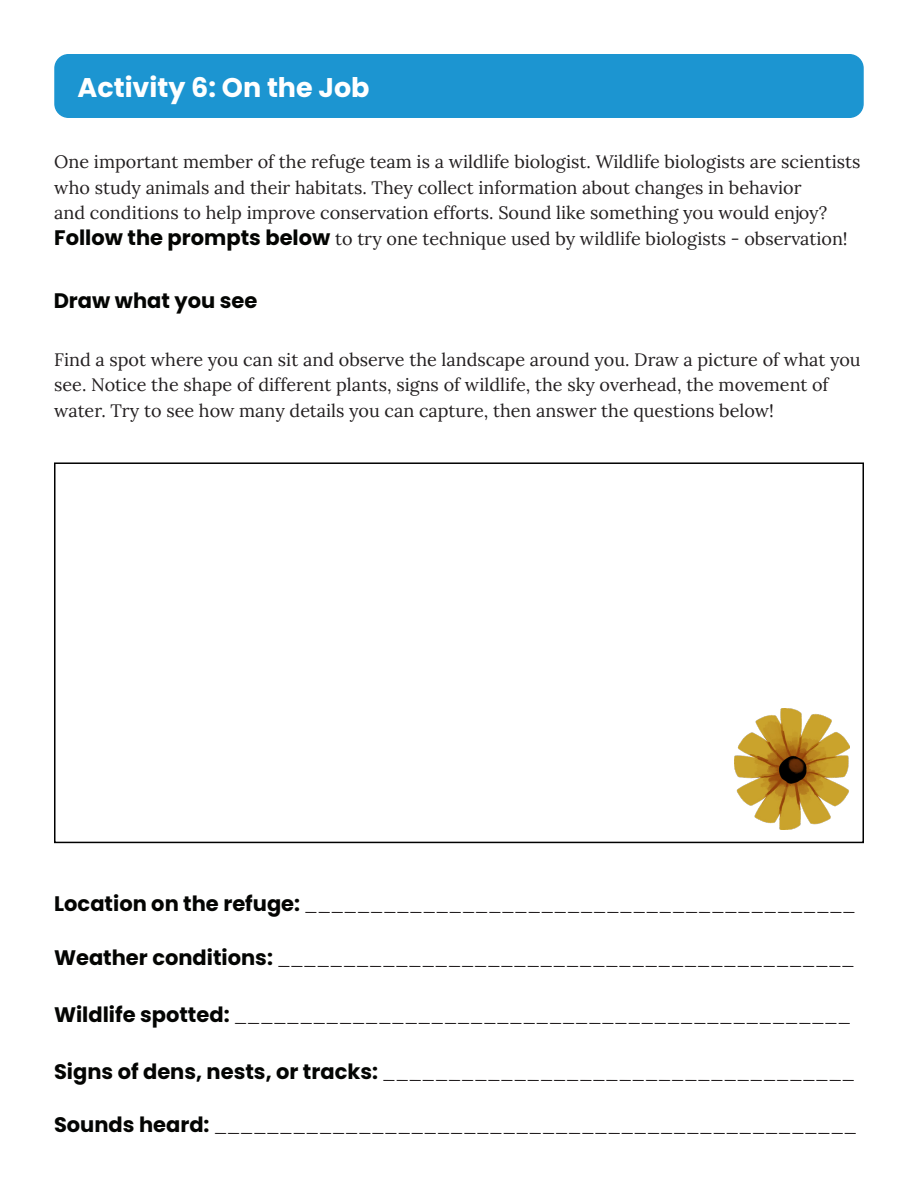
<style>
.page{position:relative;width:918px;height:1188px;background:#fff}
.page>*{position:absolute;margin:0;border:0;box-sizing:border-box;transform-origin:0 0}
.Paragraph_Style_3{font:700 27px "Poppins";color:#fff}
.Paragraph_Style_3-2{font:700 21px "Poppins";color:#040503}
.Paragraph_Style_2{font:18px/25.5px "Lora";color:#231f20}
.Paragraph_Style_3-3{font:18px "Lora";color:#231f20}
.s1{font-family:"Poppins";font-weight:700;font-size:21px;color:#040503}
</style>
<div class="page">
<div style="left:55px;top:55px;width:808px;height:62px;background:#1c95d1;border-radius:14px"></div>
<div style="left:54px;top:54px;width:810px;height:64px;border:2px solid #1c95d1;border-radius:14px"></div>
<div style="left:54px;top:462px;width:810px;height:381px;border:2px solid #000"></div>
<img style="left:735px;top:709px;width:114px;height:120px">
<p class="Paragraph_Style_3" style="left:77px;top:72px;width:294px">Activity 6: On the Job</p>
<p class="Paragraph_Style_2" style="left:54px;top:148px;width:808px">One important member of the refuge team is a wildlife biologist. Wildlife biologists are scientists who study animals and their habitats. They collect information about changes in behavior<br>and conditions to help improve conservation efforts. Sound like something you would enjoy?<br><span class="s1">Follow the prompts below</span> to try one technique used by wildlife biologists - observation!</p>
<p class="Paragraph_Style_3-2" style="left:54px;top:289px;width:205px">Draw what you see</p>
<p class="Paragraph_Style_2" style="left:54px;top:345px;width:808px">Find a spot where you can sit and observe the landscape around you. Draw a picture of what you see. Notice the shape of different plants, signs of wildlife, the sky overhead, the movement of water. Try to see how many details you can capture, then answer the questions below!</p>
<p class="Paragraph_Style_3-3" style="left:54px;top:891px;width:803px"><span class="s1">Location on the refuge:</span> __________________________________________</p>
<p class="Paragraph_Style_3-3" style="left:54px;top:945px;width:802px"><span class="s1">Weather conditions:</span> ____________________________________________</p>
<p class="Paragraph_Style_3-3" style="left:54px;top:1002px;width:798px"><span class="s1">Wildlife spotted:</span> _______________________________________________</p>
<p class="Paragraph_Style_3-3" style="left:54px;top:1059px;width:802px"><span class="s1">Signs of dens, nests, or tracks:</span> ____________________________________</p>
<p class="Paragraph_Style_3-3" style="left:54px;top:1112px;width:805px"><span class="s1">Sounds heard:</span> _________________________________________________</p>
</div>
